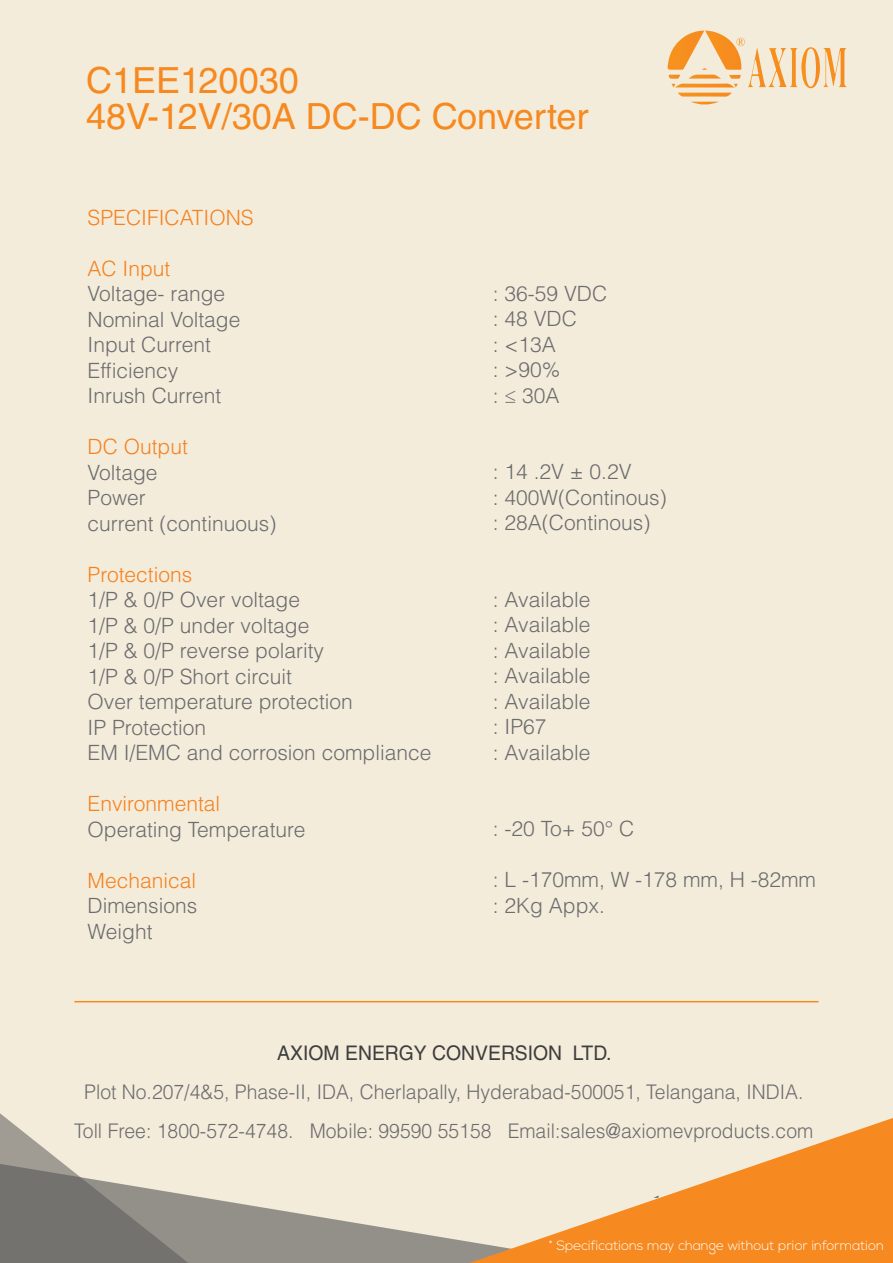
<style>
.page{position:relative;width:893px;height:1263px;background:#f4ecda}
.page>*{position:absolute;margin:0;border:0;box-sizing:border-box;transform-origin:0 0}
.t1{font:36px/36px "Helvetica LT Std";color:#f6891f}
.t2{font:300 21px/25.5px "Helvetica LT Std";color:#6c6d70}
.t3{font:300 21px "Helvetica LT Std";color:#f58220}
.t4{font:300 20.1px/38.7px "Helvetica LT Std";color:#6c6d70;text-align:center;scale:.96 1}
.t5{font:20.1px "Helvetica LT Std";color:#3e3e3f;scale:.96 1}
.t6{font:300 13.5px "Nexa";color:#fff}
</style>
<div class="page">
<svg style="left:208px;top:1198px;width:261px;height:65px;fill:#93908a"></svg>
<svg style="left:469px;top:1118px;width:424px;height:145px"></svg>
<svg style="left:0;top:1113px;width:208px;height:150px"></svg>
<hr style="left:74px;top:1001px;width:745px;height:1px;background:#f6891f">
<svg style="left:668px;top:30px;width:179px;height:75px"></svg>
<h1 class="t1" style="left:86px;top:62px;width:504px">C1EE120030<br>48V-12V/30A DC-DC Converter</h1>
<p class="t3" style="left:88px;top:204px;width:168px">SPECIFICATIONS</p>
<p class="t3" style="left:88px;top:255px;width:84px">AC Input</p>
<p class="t2" style="left:88px;top:281px;width:154px">Voltage- range<br>Nominal Voltage<br>Input Current<br>Efficiency<br>Inrush Current</p>
<p class="t3" style="left:88px;top:434px;width:102px">DC Output</p>
<p class="t2" style="left:88px;top:460px;width:190px">Voltage<br>Power<br>current (continuous)</p>
<p class="t3" style="left:88px;top:561px;width:106px">Protections</p>
<p class="t2" style="left:88px;top:587px;width:345px">1/P &amp; 0/P Over voltage<br>1/P &amp; 0/P under voltage<br>1/P &amp; 0/P reverse polarity<br>1/P &amp; 0/P Short circuit<br>Over temperature protection<br>IP Protection<br>EM I/EMC and corrosion compliance</p>
<p class="t3" style="left:88px;top:791px;width:134px">Environmental</p>
<p class="t2" style="left:88px;top:816px;width:219px">Operating Temperature</p>
<p class="t3" style="left:88px;top:867px;width:110px">Mechanical</p>
<p class="t2" style="left:88px;top:893px;width:111px">Dimensions<br>Weight</p>
<p class="t2" style="left:493px;top:280px;width:116px">: 36-59 VDC : 48 VDC<br>: &lt;13A<br>: &gt;90%<br>: ≤ 30A</p>
<p class="t2" style="left:493px;top:459px;width:175px">: 14 .2V ± 0.2V<br>: 400W(Continous) : 28A(Continous)</p>
<p class="t2" style="left:493px;top:586px;width:99px">: Available : Available : Available : Available : Available : IP67<br>: Available</p>
<p class="t2" style="left:493px;top:816px;width:143px">: -20 To+ 50° C</p>
<p class="t2" style="left:493px;top:867px;width:325px">: L -170mm, W -178 mm, H -82mm : 2Kg Appx.</p>
<p class="t5" style="left:277px;top:1041px;width:350px">AXIOM ENERGY CONVERSION LTD.</p>
<p class="t4" style="left:74px;top:1072px;width:771px">Plot No.207/4&amp;5, Phase-II, IDA, Cherlapally, Hyderabad-500051, Telangana, INDIA.<br>Toll Free: 1800-572-4748. Mobile: 99590 55158 Email:sales@axiomevproducts.com</p>
<p class="t6" style="left:549px;top:1237px;width:337px">* Specifications may change without prior information</p>
</div>
